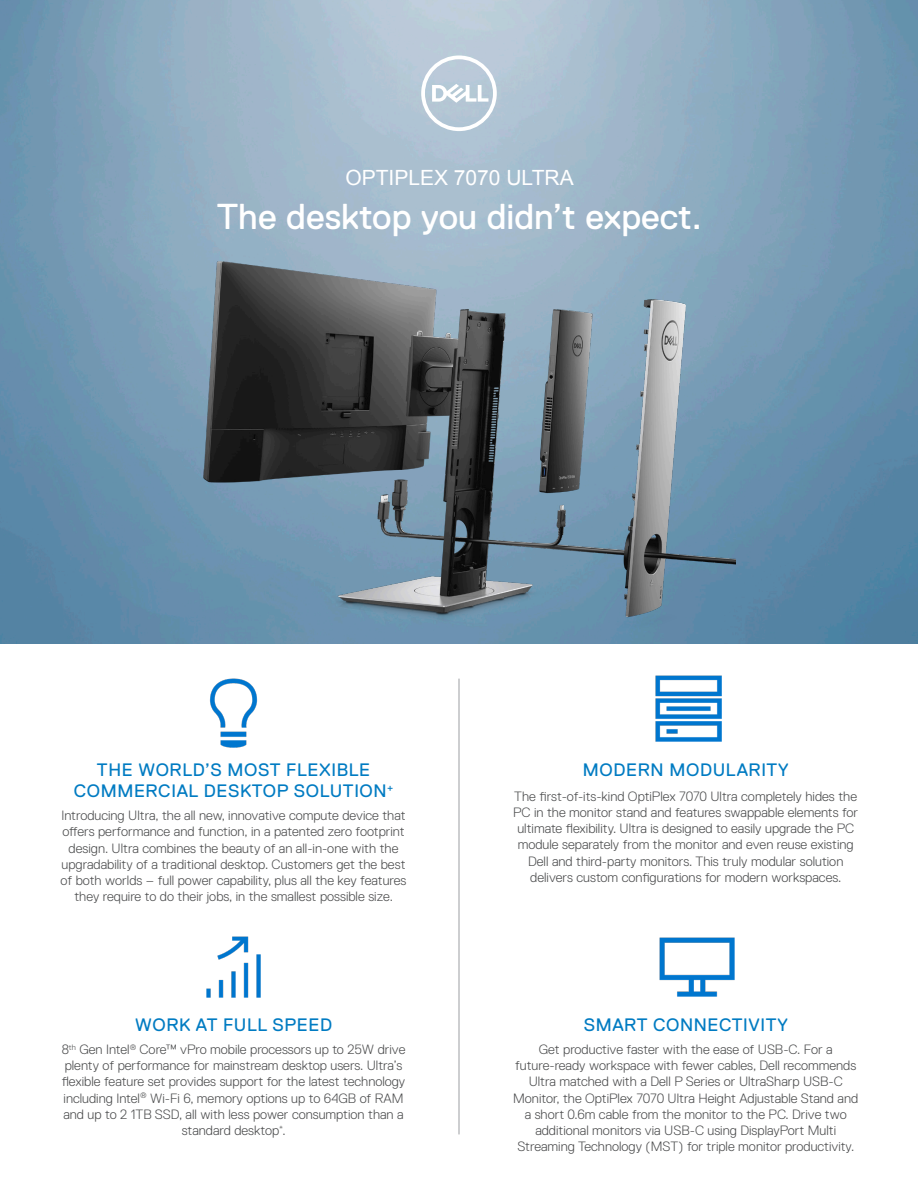
<style>
.page{position:relative;width:918px;height:1188px;background:#fff}
.page>*{position:absolute;margin:0;border:0;box-sizing:border-box;transform-origin:0 0}
.t1{font:36px "Dell Replica";color:#fff}
.t2{font:21px "Arial";color:#fff}
.t3{font:18px/21.6px "Dell Replica";letter-spacing:.035em;color:#007bc2;text-align:center}
.t4{font:300 13.5px/16.2px "Dell Replica";color:#4b4c4d;text-align:center}
</style>
<div class="page">
<img style="left:0;top:0;width:918px;height:644px">
<img style="left:210px;top:679px;width:48px;height:69px">
<img style="left:206px;top:936px;width:55px;height:62px">
<hr style="left:458px;top:679px;width:2px;height:455px;background:#a8a9ad">
<svg style="left:421px;top:56px;width:76px;height:75px"></svg>
<img style="left:159px;top:219px;width:577px;height:425px">
<img style="left:655px;top:675px;width:67px;height:67px">
<img style="left:659px;top:937px;width:75px;height:60px">
<p class="t2" style="left:345px;top:163px;width:230px">OPTIPLEX 7070 ULTRA</p>
<p class="t1" style="left:217px;top:197px;width:487px">The desktop you didn’t expect.</p>
<p class="t3" style="left:74px;top:759px;width:321px">THE WORLD’S MOST FLEXIBLE<br>COMMERCIAL DESKTOP SOLUTION<sup>+</sup></p>
<p class="t4" style="left:61px;top:808px;width:347px">Introducing Ultra, the all new, innovative compute device that offers performance and function, in a patented zero footprint design. Ultra combines the beauty of an all-in-one with the upgradability of a traditional desktop. Customers get the best of both worlds – full power capability, plus all the key features they require to do their jobs, in the smallest possible size.</p>
<p class="t3" style="left:135px;top:1014px;width:198px">WORK AT FULL SPEED</p>
<p class="t4" style="left:62px;top:1041px;width:345px">8<sup>th</sup> Gen Intel<sup>®</sup> Core™ vPro mobile processors up to 25W drive plenty of performance for mainstream desktop users. Ultra’s flexible feature set provides support for the latest technology including Intel<sup>®</sup> Wi-Fi 6, memory options up to 64GB of RAM and up to 2 1TB SSD, all with less power consumption than a standard desktop<sup>*</sup>.</p>
<p class="t3" style="left:583px;top:759px;width:207px">MODERN MODULARITY</p>
<p class="t4" style="left:513px;top:788px;width:346px">The first-of-its-kind OptiPlex 7070 Ultra completely hides the PC in the monitor stand and features swappable elements for ultimate flexibility. Ultra is designed to easily upgrade the PC module separately from the monitor and even reuse existing Dell and third-party monitors. This truly modular solution delivers custom configurations for modern workspaces.</p>
<p class="t3" style="left:584px;top:1014px;width:206px">SMART CONNECTIVITY</p>
<p class="t4" style="left:513px;top:1041px;width:347px">Get productive faster with the ease of USB-C. For a future-ready workspace with fewer cables, Dell recommends Ultra matched with a Dell P Series or UltraSharp USB-C Monitor, the OptiPlex 7070 Ultra Height Adjustable Stand and a short 0.6m cable from the monitor to the PC. Drive two additional monitors via USB-C using DisplayPort Multi Streaming Technology (MST) for triple monitor productivity.</p>
</div>
